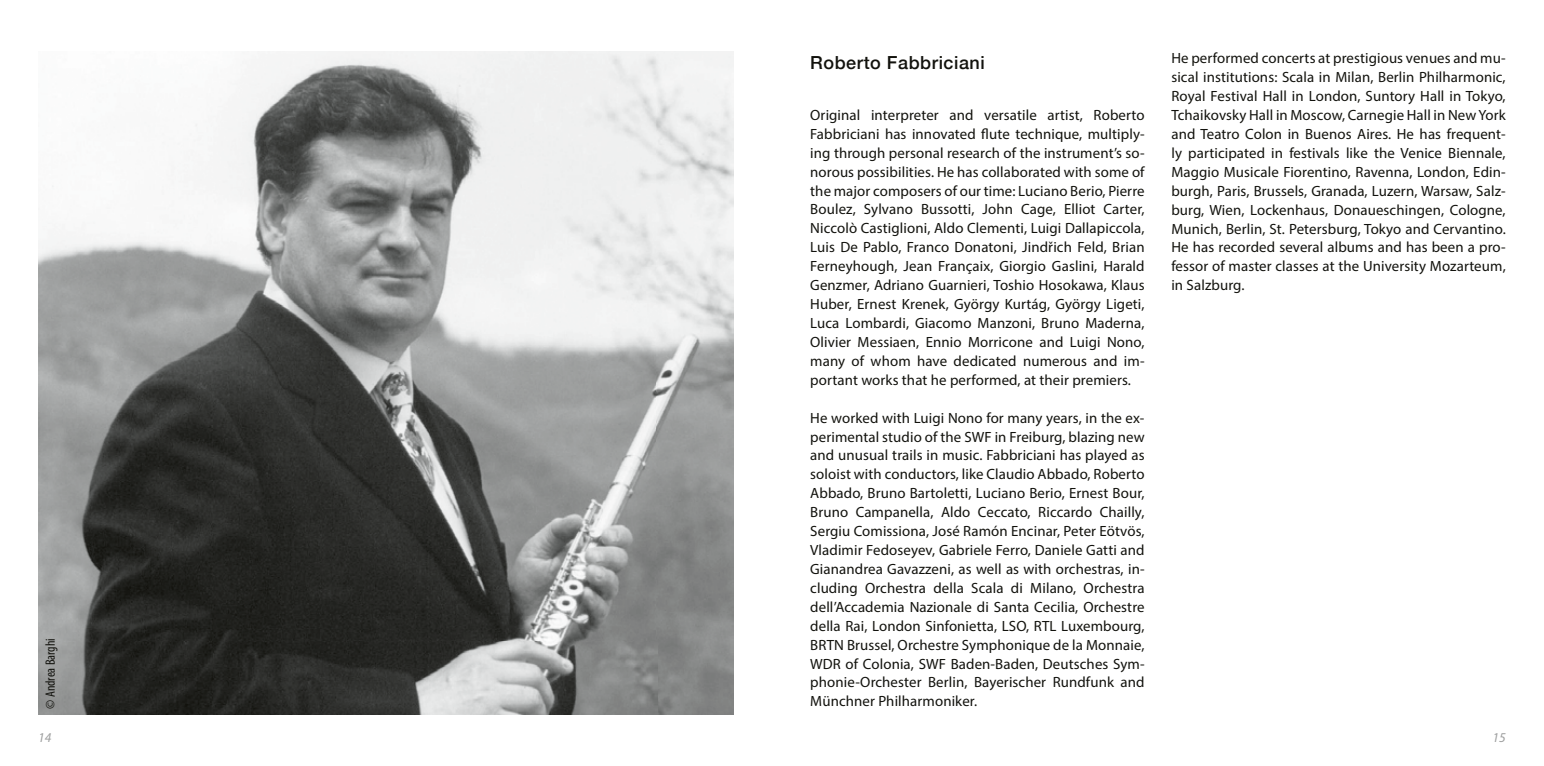
<style>
.page{position:relative;width:1544px;height:766px;background:#fff}
.page>*{position:absolute;margin:0;border:0;box-sizing:border-box;transform-origin:0 0}
.t1{font:500 18px "Helvetica Neue";letter-spacing:.03em;color:#12120d}
.t2{font:14.85px/18.9px "Myriad Pro";letter-spacing:.01em;color:#12120d;text-align:justify}
.t3{font:condensed 13.5px "Myriad Pro";color:#12120d}
.t4{font:italic 13.5px "Myriad Pro";color:#9d9e9e}
</style>
<div class="page">
<img style="left:38px;top:51px;width:618px;height:663px">
<img style="left:656px;top:51px;width:77px;height:663px">
<p class="t3" style="left:42px;top:708px;width:72px;rotate:-90deg">© Andrea Barghi</p>
<p class="t1" style="left:810px;top:48px;width:176px">Roberto Fabbriciani</p>
<p class="t2" style="left:810px;top:105px;width:336px">Original interpreter and versatile artist, Roberto Fabbriciani has innovated flute technique, multiply&shy;ing through personal research of the instrument’s so&shy;norous possibilities. He has collaborated with some of the major composers of our time: Luciano Berio, P ierre Boulez, Sylvano Bussotti, John Cage, Elliot Carter, Niccolò Castiglioni, Aldo Clementi, Luigi Dallapiccola, Luis De Pablo, Franco Donatoni, Jindřich Feld, Brian Ferneyhough, Jean Françaix, Giorgio Gaslini, Harald Genzmer, Adriano Guarnieri, Toshio Hosokawa, Klaus Huber, Ernest Krenek, György Kurtág, György Ligeti, Luca Lombardi, Giacomo Manzoni, Bruno Maderna, Olivier Messiaen, Ennio Morricone and Luigi Nono, many of whom have dedicated numerous and im&shy;portant works that he performed, at their premiers.</p>
<p class="t2" style="left:810px;top:408px;width:336px">He worked with Luigi Nono for many years, in the ex&shy;perimental studio of the SWF in Freiburg, blazing new and unusual trails in music. Fabbriciani has played as soloist with conductors, like Claudio Abbado, Roberto Abbado, Bruno Bartoletti, Luciano Berio, Ernest Bour, Bruno Campanella, Aldo Ceccato, Riccardo Chailly, Sergiu Comissiona, José Ramón Encinar, Peter Eötvös, Vladimir Fedoseyev, Gabriele Ferro, Daniele Gatti and Gianandrea Gavazzeni, as well as with orchestras, in&shy;cluding Orchestra della Scala di Milano, Orchestra dell’Accademia Nazionale di Santa Cecilia, Orchestre della Rai, London Sinfonietta, LSO, RTL Luxembourg, BRTN Brussel, Orchestre Symphonique de la Monnaie, WDR of Colonia, SWF Baden-Baden, Deutsches Sym&shy;phonie-Orchester Berlin, Bayerischer Rundfunk and Münchner Philharmoniker.</p>
<p class="t2" style="left:1171px;top:49px;width:336px">He performed concerts at prestigious venues and mu&shy;sical institutions: Scala in Milan, Berlin Philharmonic, Royal Festival Hall in London, Suntory Hall in Tokyo, Tchaikovsky Hall in Moscow, Carnegie Hall in New York and Teatro Colon in Buenos Aires. He has frequent&shy;ly participated in festivals like the Venice Biennale, Maggio Musicale Fiorentino, Ravenna, London, Edin&shy;burgh, Paris, Brussels, Granada, Luzern, Warsaw, S alz&shy;burg, Wien, Lockenhaus, Donaueschingen, Cologne, Munich, Berlin, St. Petersburg, Tokyo and Cervantino.<br>He has recorded several albums and has been a pro&shy;fessor of master classes at the University Mozarteum, in Salzburg.</p>
<p class="t4" style="left:38px;top:729px;width:15px">14</p>
<p class="t4" style="left:1492px;top:729px;width:15px">15</p>
</div>
